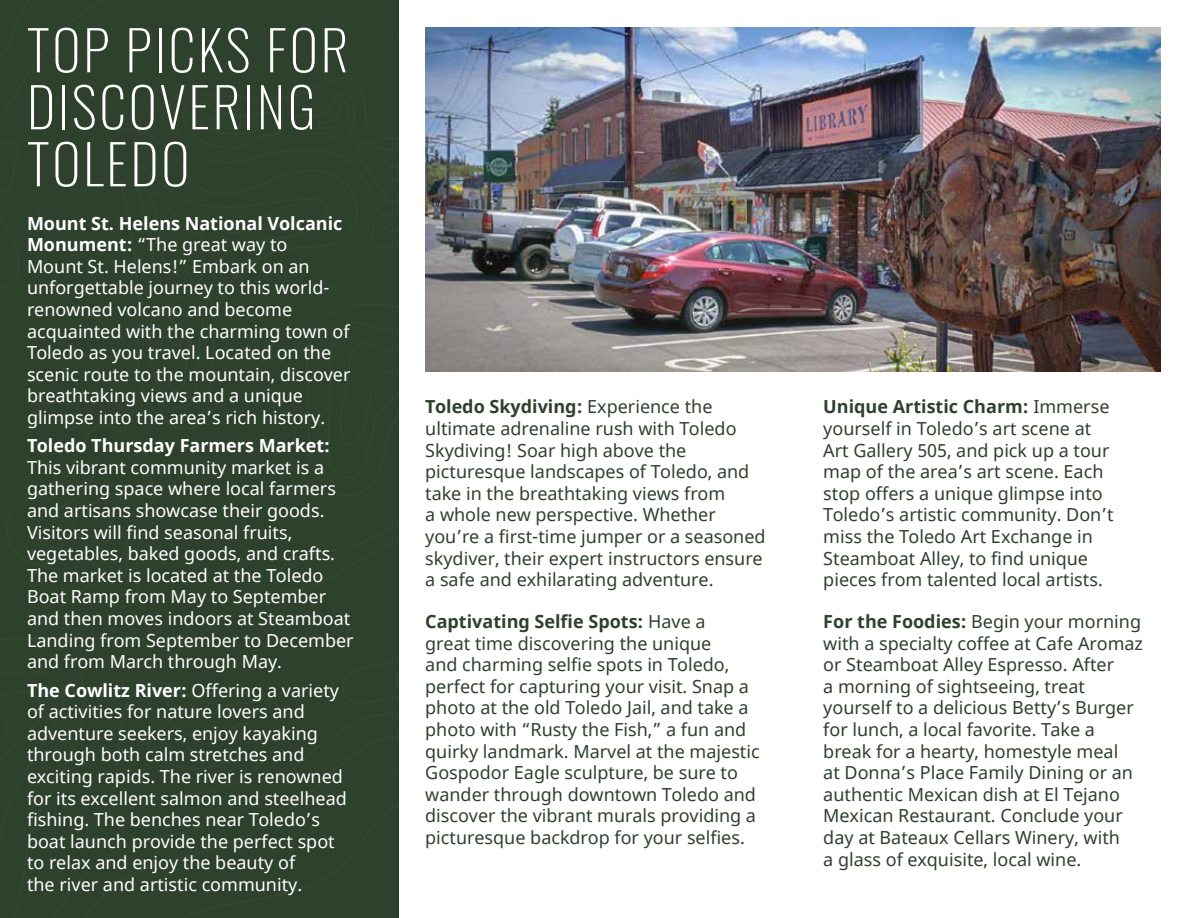
<style>
.page{position:relative;width:1188px;height:918px;background:#fff}
.page>*{position:absolute;margin:0;border:0;box-sizing:border-box;transform-origin:0 0}
.t1{font:200 54.6px/57px "Oswald";letter-spacing:.05em;color:#fff}
.t2{font:18px/21.6px "Noto Sans";color:#2e412d}
.t3{font:18px/21.6px "Noto Sans";color:#fff}
.t4{font:700 18px "Noto Sans";color:#fff}
.s1{font-weight:700}
</style>
<div class="page">
<div style="left:0;top:0;width:398px;height:918px;background:#2e412d"></div>
<img style="left:425px;top:27px;width:736px;height:344px">
<h1 class="t1" style="left:27px;top:15px;width:323px">TOP PICKS FOR<br>DISCOVERING<br>TOLEDO</h1>
<p class="t3" style="left:27px;top:213px;width:325px"><span class="s1">Mount St. Helens National Volcanic Monument:</span> “The great way to<br>Mount St. Helens!” Embark on an unforgettable journey to this world&shy;renowned volcano and become acquainted with the charming town of Toledo as you travel. Located on the scenic route to the mountain, discover breathtaking views and a unique glimpse into the area’s rich history.</p>
<p class="t4" style="left:27px;top:433px;width:304px">Toledo Thursday Farmers Market:</p>
<p class="t3" style="left:27px;top:457px;width:328px">This vibrant community market is a gathering space where local farmers and artisans showcase their goods.<br>Visitors will find seasonal fruits, vegetables, baked goods, and crafts.<br>The market is located at the Toledo Boat Ramp from May to September and then moves indoors at Steamboat Landing from September to December and from March through May.</p>
<p class="t3" style="left:27px;top:680px;width:321px"><span class="s1">The Cowlitz River:</span> Offering a variety of activities for nature lovers and adventure seekers, enjoy kayaking through both calm stretches and exciting rapids. The river is renowned for its excellent salmon and steelhead fishing. The benches near Toledo’s boat launch provide the perfect spot to relax and enjoy the beauty of<br>the river and artistic community.</p>
<p class="t2" style="left:425px;top:397px;width:342px"><span class="s1">Toledo Skydiving:</span> Experience the ultimate adrenaline rush with Toledo Skydiving! Soar high above the picturesque landscapes of Toledo, and take in the breathtaking views from<br>a whole new perspective. Whether you’re a first-time jumper or a seasoned skydiver, their expert instructors ensure a safe and exhilarating adventure.</p>
<p class="t2" style="left:425px;top:611px;width:336px"><span class="s1">Captivating Selfie Spots:</span> Have a<br>great time discovering the unique<br>and charming selfie spots in Toledo, perfect for capturing your visit. Snap a photo at the old Toledo Jail, and take a photo with “Rusty the Fish,” a fun and quirky landmark. Marvel at the majestic Gospodor Eagle sculpture, be sure to wander through downtown Toledo and discover the vibrant murals providing a picturesque backdrop for your selfies.</p>
<p class="t2" style="left:823px;top:397px;width:292px"><span class="s1">Unique Artistic Charm:</span> Immerse yourself in Toledo’s art scene at Art Gallery 505, and pick up a tour map of the area’s art scene. Each stop offers a unique glimpse into Toledo’s artistic community. Don’t miss the Toledo Art Exchange in Steamboat Alley, to find unique pieces from talented local artists.</p>
<p class="t2" style="left:823px;top:611px;width:321px"><span class="s1">For the Foodies:</span> Begin your morning with a specialty coffee at Cafe Aromaz or Steamboat Alley Espresso. After<br>a morning of sightseeing, treat yourself to a delicious Betty’s Burger for lunch, a local favorite. Take a break for a hearty, homestyle meal<br>at Donna’s Place Family Dining or an authentic Mexican dish at El Tejano Mexican Restaurant. Conclude your day at Bateaux Cellars Winery, with<br>a glass of exquisite, local wine.</p>
</div>
